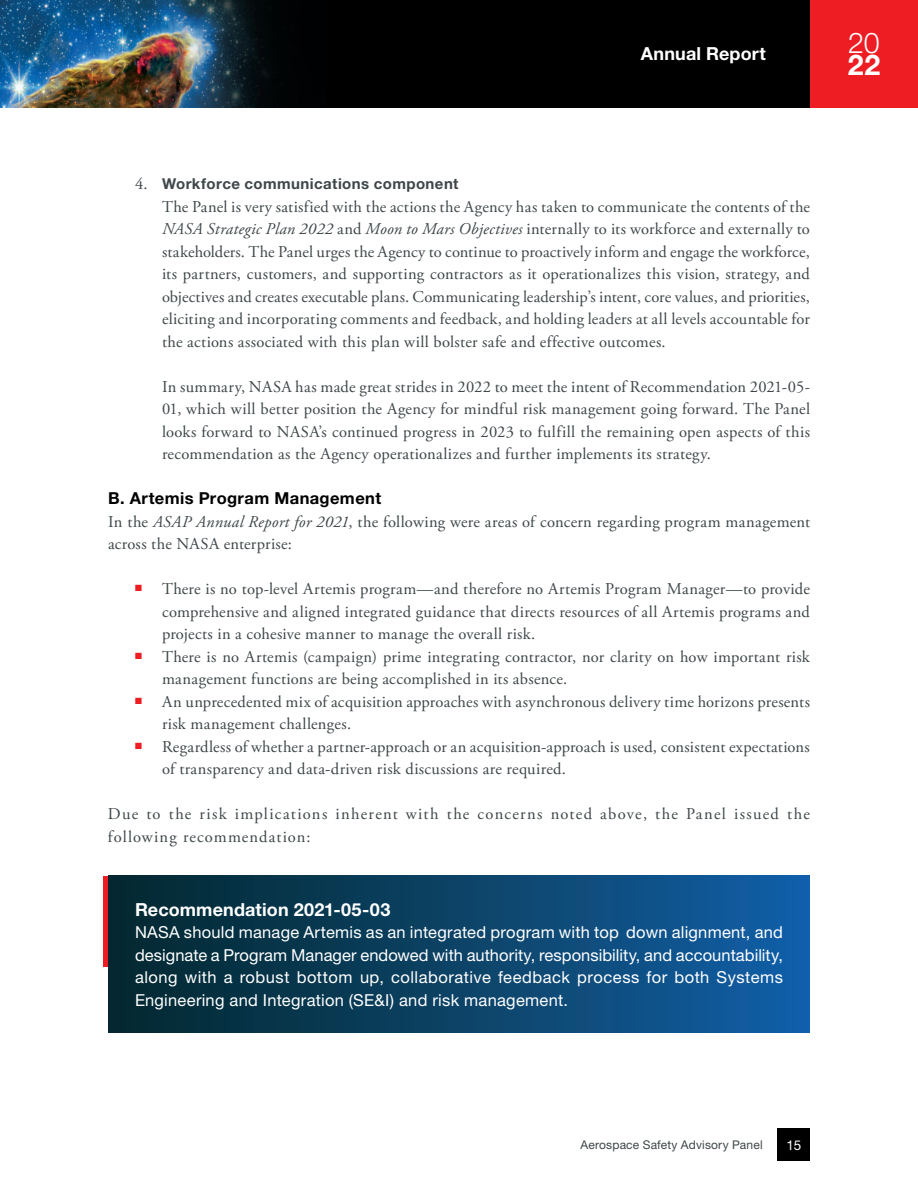
<style>
.page{position:relative;width:918px;height:1188px;background:#fff}
.page>*{position:absolute;margin:0;border:0;box-sizing:border-box;transform-origin:0 0}
.t1{font:300 28.65px "Helvetica Neue LT Std";color:#fff}
.t2{font:700 28.65px "Helvetica Neue LT Std";color:#fff}
.t3{font:700 18px "Helvetica Neue LT Std";letter-spacing:.005em;color:#fff}
.t4{font:16.5px/22.5px "Adobe Garamond Pro";letter-spacing:.02em;color:#3e4649}
.t5{font:16.5px/22.5px "Helvetica Neue LT Std";letter-spacing:.015em;color:#fff;text-align:justify}
.t6{font:16.5px/22.5px "Adobe Garamond Pro";letter-spacing:.075em;color:#3e4649}
.t7{font:700 16.5px "Helvetica Neue LT Std";letter-spacing:.025em;color:#000001}
.t8{font:700 15px "Helvetica Neue LT Std";letter-spacing:.03em;color:#3e4649}
.t9{font:13.5px "Helvetica Neue LT Std";color:#fff}
.t10{font:12px "Helvetica Neue LT Std";letter-spacing:.015em;color:#3e4649}
.s1{font-family:"Adobe Garamond Pro";font-weight:400;font-size:16.5px}
.s2{font-style:italic}
</style>
<div class="page">
<img style="left:0;top:0;width:806px;height:108px">
<div style="left:810px;top:0;width:108px;height:108px;background:#ee1d23"></div>
<div style="left:778px;top:1129px;width:32px;height:32px;background:#000001"></div>
<hr style="left:104px;top:876px;width:4px;height:91px;background:#ee1d23">
<div style="left:108px;top:876px;width:702px;height:157px;background:linear-gradient(to right,#04272c,#125fa6)"></div>
<p class="t3" style="left:641px;top:43px;width:126px">Annual Report</p>
<h1 class="t1" style="left:848px;top:26px;width:33px">20</h1>
<h1 class="t2" style="left:848px;top:47px;width:34px">22</h1>
<p class="t8" style="left:135px;top:174px;width:325px"><span class="s1">4.</span> Workforce communications component</p>
<p class="t4" style="left:162px;top:196px;width:650px;text-align:justify">The Panel is very satisfied with the actions the Agency has taken to communicate the contents of the <span class="s2">NASA Strategic Plan 2022</span> and <span class="s2">Moon to Mars Objectives</span> internally to its workforce and externally to stakeholders. The Panel urges the Agency to continue to proactively inform and engage the workforce, its partners, customers, and supporting contractors as it operationalizes this vision, strategy, and objectives and creates executable plans. Communicating leadership’s intent, core values, and priorities, eliciting and incorporating comments and feedback, and holding leaders at all levels accountable for the actions associated with this plan will bolster safe and effective outcomes.</p>
<p class="t4" style="left:162px;top:376px;width:650px;text-align:justify">In summary, NASA has made great strides in 2022 to meet the intent of Recommendation 2021-05- 01, which will better position the Agency for mindful risk management going forward. The Panel looks forward to NASA’s continued progress in 2023 to fulfill the remaining open aspects of this recommendation as the Agency operationalizes and further implements its strategy.</p>
<h2 class="t7" style="left:108px;top:488px;width:275px">B. Artemis Program Management</h2>
<p class="t4" style="left:108px;top:511px;width:704px">In the <span class="s2">ASAP Annual Report for 2021</span>, the following were areas of concern regarding program management across the NASA enterprise:</p>
<p class="t4" style="left:162px;top:578px;width:649px;text-align:justify;text-indent:-27px"><sup>■</sup> There is no top-level Artemis program—and therefore no Artemis Program Manager—to provide comprehensive and aligned integrated guidance that directs resources of all Artemis programs and projects in a cohesive manner to manage the overall risk.</p>
<p class="t4" style="left:162px;top:646px;width:649px;text-indent:-27px"><sup>■</sup> There is no Artemis (campaign) prime integrating contractor, nor clarity on how important risk management functions are being accomplished in its absence.</p>
<p class="t4" style="left:162px;top:691px;width:650px;text-indent:-27px"><sup>■</sup> An unprecedented mix of acquisition approaches with asynchronous delivery time horizons presents risk management challenges.</p>
<p class="t4" style="left:162px;top:736px;width:649px;text-indent:-27px"><sup>■</sup> Regardless of whether a partner-approach or an acquisition-approach is used, consistent expectations of transparency and data-driven risk discussions are required.</p>
<p class="t6" style="left:108px;top:803px;width:703px">Due to the risk implications inherent with the concerns noted above, the Panel issued the following recommendation:</p>
<p class="t3" style="left:135px;top:898px;width:257px">Recommendation 2021-05-03</p>
<p class="t5" style="left:135px;top:921px;width:650px">NASA should manage Artemis as an integrated program with top down alignment, and designate a Program Manager endowed with authority, responsibility, and accountability, along with a robust bottom up, collaborative feedback process for both Systems Engineering and Integration (SE&amp;I) and risk management.</p>
<p class="t10" style="left:581px;top:1138px;width:184px">Aerospace Safety Advisory Panel</p>
<p class="t9" style="left:786px;top:1137px;width:17px">15</p>
</div>
